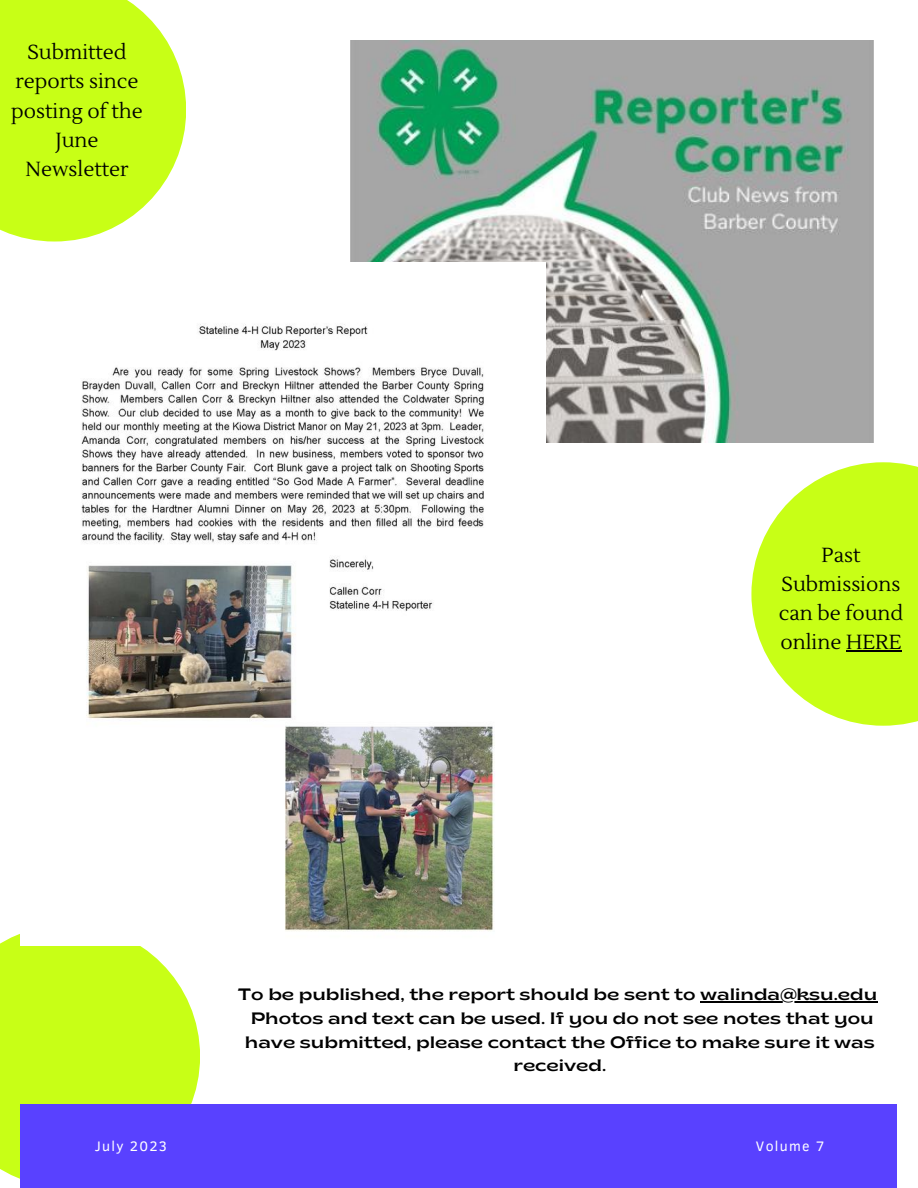
<style>
.page{position:relative;width:918px;height:1188px;background:#fff}
.page>*{position:absolute;margin:0;border:0;box-sizing:border-box;transform-origin:0 0}
.t1{font:20.4px/29.2px "Lustria";color:#000;text-align:center}
.t2{font:20.25px/29.2px "Lustria";color:#000;text-align:center}
.t3{font:semi-expanded 16.5px/23.7px "Brice";color:#000;text-align:center}
.t4{font:14.1px "Clear Sans";letter-spacing:.09em;color:#fff}
</style>
<div class="page">
<svg style="left:0;top:933px;width:200px;height:255px;background:#ccfe2b"></svg>
<div style="left:21px;top:1104px;width:876px;height:84px;background:#5941ff"></div>
<div style="left:0;top:0;width:186px;height:242px;background:#c8ff16"></div>
<img style="left:350px;top:41px;width:524px;height:401px">
<svg style="left:751px;top:462px;width:167px;height:264px;fill:#c8ff16"></svg>
<img style="left:21px;top:262px;width:525px;height:684px">
<hr style="left:846px;top:650px;width:56px;height:2px;background:#000">
<hr style="left:700px;top:1001px;width:177px;height:2px;background:#000">
<p class="t1" style="left:11px;top:38px;width:133px">Submitted reports since posting of the<br>June<br>Newsletter</p>
<p class="t2" style="left:779px;top:541px;width:126px">Past<br>Submissions can be found online HERE</p>
<p class="t3" style="left:238px;top:984px;width:641px">To be published, the report should be sent to walinda@ksu.edu Photos and text can be used. If you do not see notes that you have submitted, please contact the Office to make sure it was received.</p>
<p class="t4" style="left:95px;top:1136px;width:74px">July 2023</p>
<p class="t4" style="left:756px;top:1136px;width:70px">Volume 7</p>
</div>
